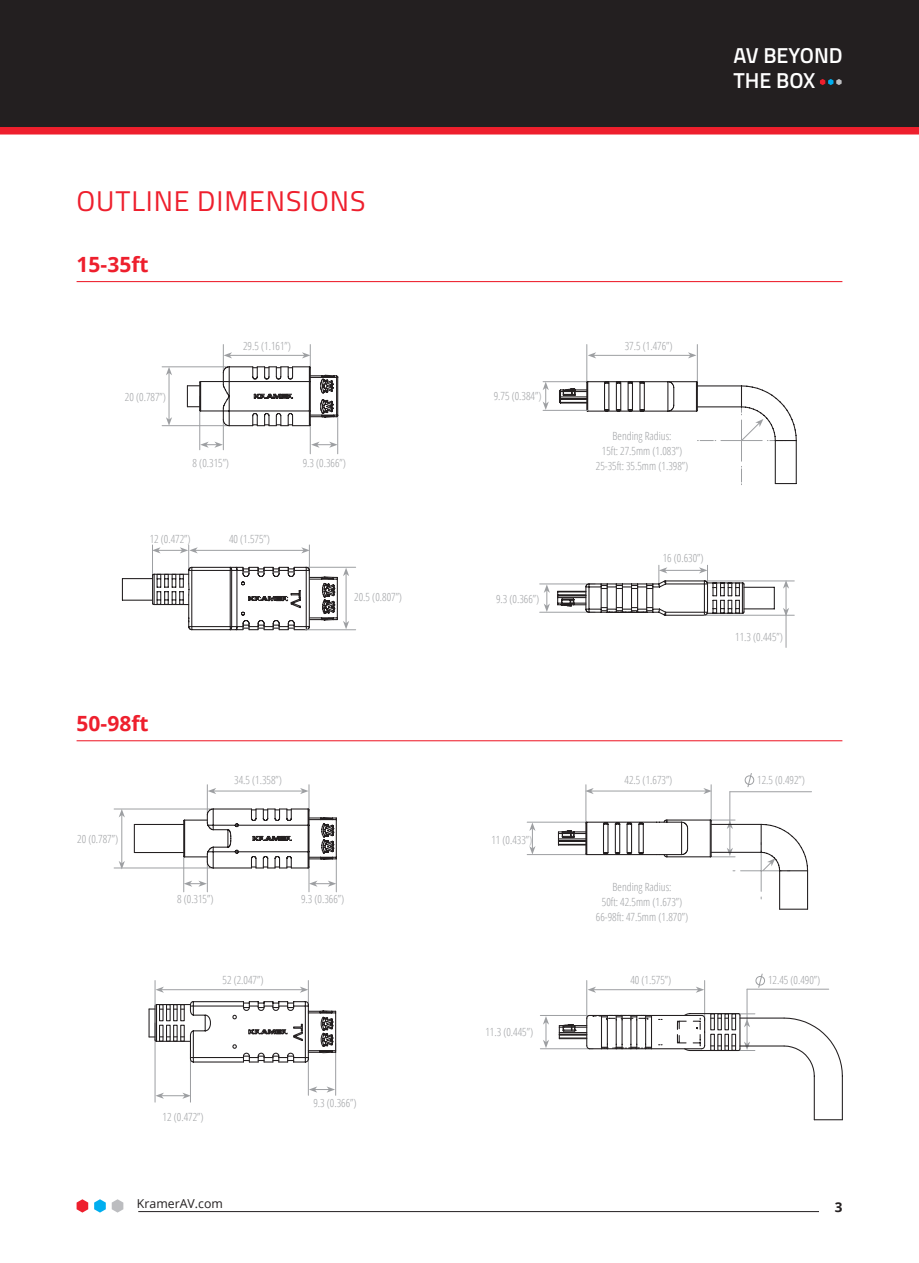
<style>
.page{position:relative;width:919px;height:1263px;background:#fff}
.page>*{position:absolute;margin:0;border:0;box-sizing:border-box;transform-origin:0 0}
.t1{font:28.5px "Titillium Web";letter-spacing:.03em;color:#ee1f2d}
.t2{font:600 21.6px/26px "Titillium Web";color:#fff}
.t3{font:700 21px "Open Sans";color:#ee1f2d}
.t4{font:700 13.5px "Open Sans";color:#231f20}
.t5{font:12.3px "Open Sans";color:#231f20}
.t6{font:300 condensed 11.25px/15px "Open Sans";color:#9d9fa2;text-align:center}
</style>
<div class="page">
<div style="left:0;top:0;width:918px;height:132px;background:#231f20"></div>
<div style="left:0;top:127px;width:918px;height:7px;background:#ee1f2d"></div>
<svg style="left:820px;top:79px;width:21px;height:6px"></svg>
<hr style="left:729px;top:791px;width:82px;height:1px;background:#9d9fa2">
<svg style="left:744px;top:773px;width:10px;height:14px"></svg>
<hr style="left:729px;top:792px;width:1px;height:31px;background:#9d9fa2">
<hr style="left:527px;top:822px;width:59px;height:1px;background:#9d9fa2">
<hr style="left:527px;top:854px;width:59px;height:1px;background:#9d9fa2">
<svg style="left:529px;top:822px;width:6px;height:32px"></svg>
<hr style="left:585px;top:785px;width:1px;height:38px;background:#9d9fa2">
<hr style="left:710px;top:785px;width:1px;height:36px;background:#9d9fa2">
<hr style="left:591px;top:791px;width:114px;height:1px;background:#9d9fa2">
<svg style="left:703px;top:788px;width:8px;height:6px"></svg>
<svg style="left:585px;top:788px;width:8px;height:6px"></svg>
<svg style="left:557px;top:819px;width:251px;height:91px"></svg>
<hr style="left:114px;top:808px;width:99px;height:1px;background:#9d9fa2">
<hr style="left:114px;top:867px;width:99px;height:1px;background:#9d9fa2">
<svg style="left:133px;top:785px;width:204px;height:107px"></svg>
<hr style="left:121px;top:815px;width:1px;height:48px;background:#9d9fa2">
<svg style="left:119px;top:861px;width:6px;height:8px"></svg>
<svg style="left:119px;top:809px;width:6px;height:8px"></svg>
<hr style="left:162px;top:366px;width:67px;height:1px;background:#9d9fa2">
<hr style="left:168px;top:373px;width:1px;height:47px;background:#9d9fa2">
<svg style="left:166px;top:367px;width:6px;height:8px"></svg>
<svg style="left:166px;top:417px;width:6px;height:8px"></svg>
<hr style="left:162px;top:425px;width:67px;height:1px;background:#9d9fa2">
<svg style="left:186px;top:345px;width:153px;height:109px"></svg>
<hr style="left:586px;top:345px;width:1px;height:38px;background:#9d9fa2">
<hr style="left:696px;top:345px;width:1px;height:45px;background:#9d9fa2">
<hr style="left:543px;top:381px;width:44px;height:1px;background:#9d9fa2">
<svg style="left:542px;top:382px;width:6px;height:28px"></svg>
<hr style="left:593px;top:355px;width:97px;height:1px;background:#9d9fa2">
<svg style="left:587px;top:352px;width:9px;height:6px"></svg>
<svg style="left:688px;top:352px;width:8px;height:6px"></svg>
<svg style="left:558px;top:380px;width:239px;height:105px"></svg>
<hr style="left:543px;top:410px;width:44px;height:1px;background:#9d9fa2">
<hr style="left:305px;top:567px;width:50px;height:1px;background:#9d9fa2">
<svg style="left:121px;top:545px;width:228px;height:86px"></svg>
<hr style="left:305px;top:629px;width:50px;height:1px;background:#9d9fa2">
<hr style="left:704px;top:580px;width:90px;height:1px;background:#9d9fa2">
<hr style="left:539px;top:583px;width:56px;height:1px;background:#9d9fa2">
<hr style="left:539px;top:612px;width:56px;height:1px;background:#9d9fa2">
<svg style="left:782px;top:580px;width:7px;height:35px"></svg>
<svg style="left:543px;top:584px;width:7px;height:28px"></svg>
<svg style="left:556px;top:565px;width:219px;height:51px"></svg>
<hr style="left:704px;top:615px;width:90px;height:1px;background:#9d9fa2">
<hr style="left:785px;top:613px;width:1px;height:34px;background:#9d9fa2">
<hr style="left:308px;top:1057px;width:1px;height:38px;background:#9d9fa2">
<hr style="left:335px;top:1043px;width:1px;height:52px;background:#9d9fa2">
<hr style="left:155px;top:1023px;width:1px;height:79px;background:#9d9fa2">
<hr style="left:190px;top:1053px;width:1px;height:49px;background:#9d9fa2">
<svg style="left:155px;top:1092px;width:35px;height:7px"></svg>
<svg style="left:309px;top:1086px;width:26px;height:6px"></svg>
<svg style="left:148px;top:980px;width:189px;height:83px"></svg>
<hr style="left:586px;top:980px;width:1px;height:38px;background:#9d9fa2">
<hr style="left:704px;top:980px;width:1px;height:38px;background:#9d9fa2">
<hr style="left:540px;top:1015px;width:48px;height:1px;background:#9d9fa2">
<hr style="left:540px;top:1048px;width:53px;height:1px;background:#9d9fa2">
<svg style="left:543px;top:1016px;width:6px;height:32px"></svg>
<hr style="left:593px;top:989px;width:105px;height:1px;background:#9d9fa2">
<svg style="left:695px;top:986px;width:9px;height:7px"></svg>
<svg style="left:587px;top:986px;width:9px;height:7px"></svg>
<hr style="left:747px;top:989px;width:81px;height:1px;background:#9d9fa2">
<hr style="left:746px;top:989px;width:1px;height:31px;background:#9d9fa2">
<svg style="left:558px;top:1012px;width:285px;height:109px"></svg>
<svg style="left:755px;top:974px;width:10px;height:14px"></svg>
<hr style="left:138px;top:1211px;width:681px;height:1px;background:#231f20">
<svg style="left:94px;top:1199px;width:12px;height:13px"></svg>
<svg style="left:77px;top:1199px;width:11px;height:13px"></svg>
<svg style="left:112px;top:1199px;width:11px;height:13px"></svg>
<hr style="left:77px;top:281px;width:765px;height:1px;background:#ee1f2d">
<hr style="left:77px;top:740px;width:765px;height:1px;background:#ee1f2d">
<h1 class="t1" style="left:77px;top:180px;width:290px">OUTLINE DIMENSIONS</h1>
<h3 class="t3" style="left:77px;top:250px;width:73px">15-35ft</h3>
<p class="t6" style="left:125px;top:389px;width:42px">20 (0.787”)</p>
<p class="t6" style="left:243px;top:338px;width:49px">29.5 (1.161”)</p>
<p class="t6" style="left:193px;top:455px;width:38px">8 (0.315”)</p>
<p class="t6" style="left:303px;top:455px;width:45px">9.3 (0.366”)</p>
<p class="t6" style="left:150px;top:530px;width:42px">12 (0.472”)</p>
<p class="t6" style="left:229px;top:530px;width:42px">40 (1.575”)</p>
<p class="t6" style="left:354px;top:589px;width:49px">20.5 (0.807”)</p>
<h3 class="t3" style="left:77px;top:709px;width:73px">50-98ft</h3>
<p class="t6" style="left:77px;top:831px;width:42px">20 (0.787”)</p>
<p class="t6" style="left:234px;top:772px;width:49px">34.5 (1.358”)</p>
<p class="t6" style="left:177px;top:891px;width:38px">8 (0.315”)</p>
<p class="t6" style="left:301px;top:891px;width:45px">9.3 (0.366”)</p>
<p class="t6" style="left:222px;top:971px;width:42px">52 (2.047”)</p>
<p class="t6" style="left:163px;top:1108px;width:42px">12 (0.472”)</p>
<p class="t6" style="left:313px;top:1095px;width:45px">9.3 (0.366”)</p>
<h2 class="t2" style="left:733px;top:41px;width:111px">AV BEYOND<br>THE BOX</h2>
<p class="t6" style="left:493px;top:388px;width:49px">9.75 (0.384”)</p>
<p class="t6" style="left:496px;top:590px;width:45px">9.3 (0.366”)</p>
<p class="t6" style="left:491px;top:832px;width:42px">11 (0.433”)</p>
<p class="t6" style="left:485px;top:1024px;width:49px">11.3 (0.445”)</p>
<p class="t6" style="left:624px;top:338px;width:49px">37.5 (1.476”)</p>
<p class="t6" style="left:596px;top:428px;width:94px">Bending Radius:<br>15ft: 27.5mm (1.083”)<br>25-35ft: 35.5mm (1.398”)</p>
<p class="t6" style="left:662px;top:550px;width:42px">16 (0.630”)</p>
<p class="t6" style="left:735px;top:629px;width:49px">11.3 (0.445”)</p>
<p class="t6" style="left:624px;top:772px;width:49px">42.5 (1.673”)</p>
<p class="t6" style="left:757px;top:772px;width:49px">12.5 (0.492”)</p>
<p class="t6" style="left:596px;top:879px;width:94px">Bending Radius:<br>50ft: 42.5mm (1.673”)<br>66-98ft: 47.5mm (1.870”)</p>
<p class="t6" style="left:630px;top:971px;width:42px">40 (1.575”)</p>
<p class="t6" style="left:768px;top:971px;width:54px">12.45 (0.490”)</p>
<p class="t5" style="left:137px;top:1195px;width:87px">KramerAV.com</p>
<p class="t4" style="left:834px;top:1197px;width:9px">3</p>
</div>
